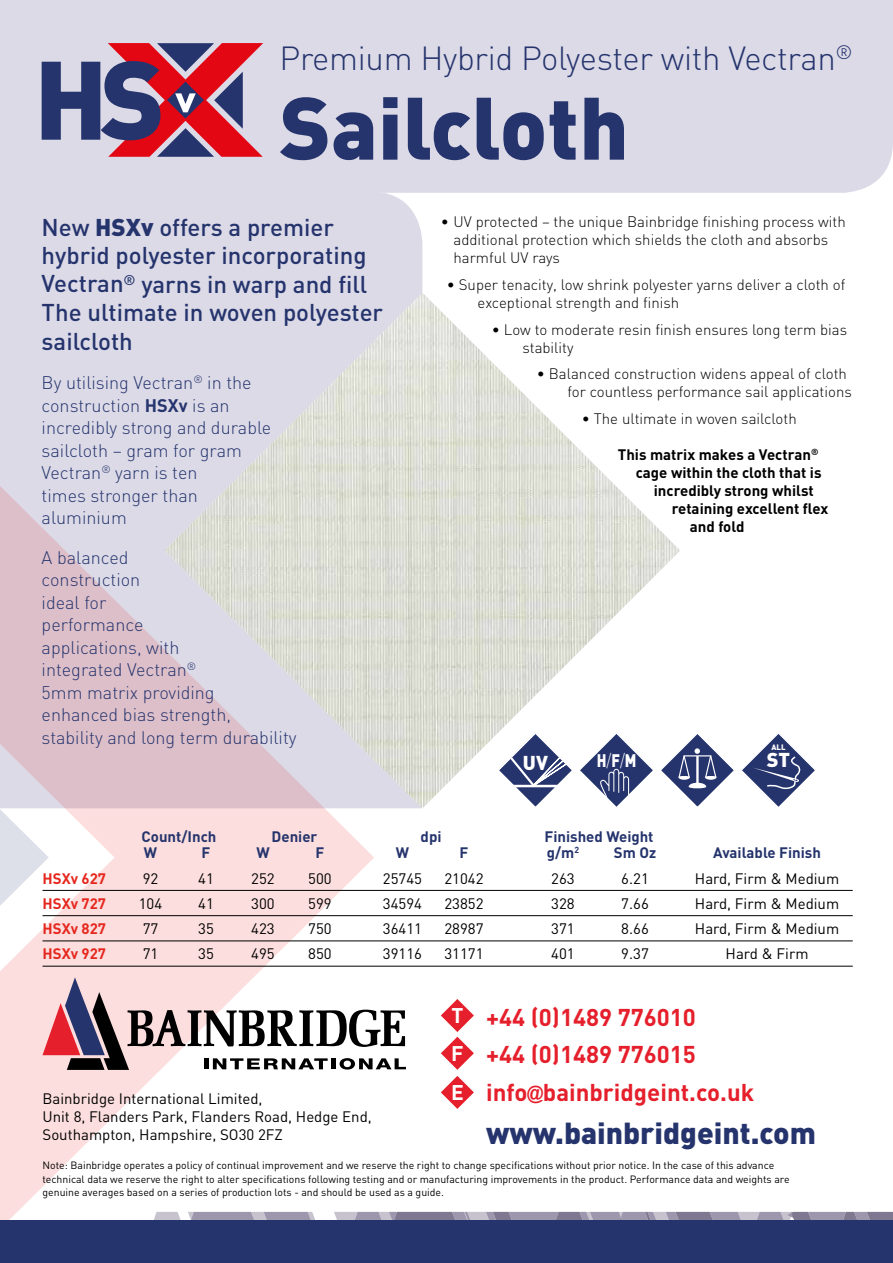
<style>
.page{position:relative;width:893px;height:1263px;background:#fff}
.page>*{position:absolute;margin:0;border:0;box-sizing:border-box;transform-origin:0 0}
.t1{font:900 87px "DIN";color:#25346d}
.t2{font:300 33px "DIN";letter-spacing:-.01em;color:#25346d}
.t3{font:900 30px "DIN";color:#25346d}
.t4{font:500 24px/28.5px "DIN";color:#25346d}
.t5{font:700 24px/37.2px "DIN";color:#e51f2b}
.t6{font:700 21px/38.5px "DIN";color:#fff;text-align:justify}
.t7{font:900 19.8px "DIN";color:#fff}
.t8{font:300 18px/22.5px "DIN";color:#25346d}
.t9{font:900 18px "DIN";color:#fff;scale:.8 1}
.t10{font:300 15px/18px "DIN";color:#000}
.t11{font:15px/18px "DIN";color:#000}
.t12{font:700 15px "DIN";color:#000}
.t13{font:700 15px "DIN";color:#25346d}
.t14{font:700 15px "DIN";color:#e5271e}
.t15{font:10.5px/13.5px "DIN";color:#000}
.t16{font:900 7.8px "DIN";color:#fff}
.s1{font-weight:900}
.s2{font-weight:700}
.s3{font-weight:300}
.s4{font-family:"Arial";font-weight:900;font-size:21px}
</style>
<div class="page">
<div style="left:0;top:193px;width:422px;height:207px;background:#dcdae7"></div>
<svg style="left:0;top:400px;width:374px;height:820px"></svg>
<div style="left:0;top:0;width:893px;height:193px;background:#dcdae7"></div>
<svg style="left:153px;top:1212px;width:28px;height:8px"></svg>
<svg style="left:188px;top:1212px;width:128px;height:8px"></svg>
<svg style="left:334px;top:1212px;width:559px;height:8px;background:#9a95a9"></svg>
<div style="left:0;top:1220px;width:893px;height:43px;background:#25346d"></div>
<svg style="left:42px;top:43px;width:221px;height:114px;background:#9d6481"></svg>
<svg style="left:0;top:627px;width:406px;height:461px"></svg>
<svg style="left:441px;top:999px;width:33px;height:71px"></svg>
<svg style="left:441px;top:1076px;width:33px;height:33px"></svg>
<hr style="left:43px;top:890px;width:810px;height:1px;background:#000">
<hr style="left:43px;top:915px;width:810px;height:1px;background:#000">
<hr style="left:43px;top:940px;width:810px;height:1px;background:#000">
<hr style="left:43px;top:966px;width:810px;height:1px;background:#000">
<img style="left:165px;top:293px;width:515px;height:515px">
<svg style="left:497px;top:731px;width:318px;height:77px"></svg>
<h2 class="t2" style="left:280px;top:37px;width:575px">Premium Hybrid Polyester with Vectran<sup>®</sup></h2>
<h1 class="t1" style="left:280px;top:70px;width:351px">Sailcloth</h1>
<h3 class="t4" style="left:42px;top:212px;width:343px">New <span class="s1">HSXv</span> offers a premier hybrid polyester incorporating<br>Vectran<sup>®</sup> yarns in warp and fill<br>The ultimate in woven polyester sailcloth</h3>
<p class="t8" style="left:42px;top:371px;width:231px">By utilising Vectran<sup>®</sup> in the construction <span class="s2">HSXv</span> is an incredibly strong and durable sailcloth – gram for gram<br>Vectran<sup>®</sup> yarn is ten<br>times stronger than aluminium</p>
<p class="t8" style="left:42px;top:546px;width:256px">A balanced<br>construction<br>ideal for<br>performance<br>applications, with<br>integrated Vectran<sup>®<br></sup>5mm matrix providing<br>enhanced bias strength, stability and long term durability</p>
<p class="t10" style="left:454px;top:213px;width:394px;text-indent:-13px">• UV protected – the unique Bainbridge finishing process with additional protection which shields the cloth and absorbs harmful UV rays</p>
<p class="t10" style="left:478px;top:275px;width:369px;text-indent:-31px">• Super tenacity, low shrink polyester yarns deliver a cloth of exceptional strength and finish</p>
<p class="t10" style="left:523px;top:320px;width:326px;text-indent:-31px">• Low to moderate resin finish ensures long term bias stability</p>
<p class="t10" style="left:568px;top:364px;width:286px;text-indent:-31px">• Balanced construction widens appeal of cloth for countless performance sail applications</p>
<p class="t10" style="left:582px;top:409px;width:216px">• The ultimate in woven sailcloth</p>
<p class="t12" style="left:618px;top:444px;width:202px">This matrix makes a Vectran<sup>®</sup></p>
<p class="t12" style="left:636px;top:462px;width:187px">cage within the cloth that is</p>
<p class="t12" style="left:654px;top:480px;width:161px">incredibly strong whilst</p>
<p class="t12" style="left:672px;top:498px;width:158px">retaining excellent flex</p>
<p class="t12" style="left:690px;top:516px;width:56px">and fold</p>
<h3 class="t7" style="left:523px;top:749px;width:27px">UV</h3>
<p class="t16" style="left:771px;top:742px;width:16px">ALL</p>
<p class="t9" style="left:597px;top:748px;width:51px">H<span class="s3">/</span>F<span class="s3">/</span>M</p>
<h3 class="t7" style="left:767px;top:746px;width:25px">ST</h3>
<p class="t13" style="left:142px;top:827px;width:76px">Count/Inch</p>
<p class="t13" style="left:272px;top:827px;width:47px">Denier</p>
<p class="t13" style="left:421px;top:827px;width:22px">dpi</p>
<p class="t13" style="left:544px;top:827px;width:111px">Finished Weight</p>
<p class="t13" style="left:144px;top:843px;width:15px">W</p>
<p class="t13" style="left:202px;top:843px;width:10px">F</p>
<p class="t13" style="left:256px;top:843px;width:15px">W</p>
<p class="t13" style="left:316px;top:843px;width:10px">F</p>
<p class="t13" style="left:396px;top:843px;width:15px">W</p>
<p class="t13" style="left:460px;top:843px;width:10px">F</p>
<p class="t13" style="left:547px;top:843px;width:34px">g/m<sup>2</sup></p>
<p class="t13" style="left:614px;top:843px;width:44px">Sm Oz</p>
<p class="t13" style="left:713px;top:843px;width:109px">Available Finish</p>
<p class="t14" style="left:43px;top:868px;width:65px">HSXv 627</p>
<p class="t11" style="left:143px;top:869px;width:17px">92</p>
<p class="t11" style="left:198px;top:869px;width:17px">41</p>
<p class="t11" style="left:251px;top:869px;width:25px">252</p>
<p class="t11" style="left:308px;top:869px;width:25px">500</p>
<p class="t11" style="left:383px;top:869px;width:41px">25745</p>
<p class="t11" style="left:444px;top:869px;width:41px">21042</p>
<p class="t11" style="left:551px;top:869px;width:25px">263</p>
<p class="t11" style="left:621px;top:869px;width:29px">6.21</p>
<p class="t11" style="left:695px;top:869px;width:146px">Hard, Firm &amp; Medium</p>
<p class="t14" style="left:43px;top:894px;width:65px">HSXv 727</p>
<p class="t11" style="left:139px;top:894px;width:25px">104</p>
<p class="t11" style="left:198px;top:894px;width:17px">41</p>
<p class="t11" style="left:251px;top:894px;width:25px">300</p>
<p class="t11" style="left:308px;top:894px;width:25px">599</p>
<p class="t11" style="left:383px;top:894px;width:41px">34594</p>
<p class="t11" style="left:444px;top:894px;width:41px">23852</p>
<p class="t11" style="left:551px;top:894px;width:25px">328</p>
<p class="t11" style="left:621px;top:894px;width:29px">7.66</p>
<p class="t11" style="left:695px;top:894px;width:146px">Hard, Firm &amp; Medium</p>
<p class="t14" style="left:43px;top:919px;width:65px">HSXv 827</p>
<p class="t11" style="left:143px;top:919px;width:17px">77</p>
<p class="t11" style="left:198px;top:919px;width:17px">35</p>
<p class="t11" style="left:251px;top:919px;width:25px">423</p>
<p class="t11" style="left:308px;top:919px;width:25px">750</p>
<p class="t11" style="left:383px;top:919px;width:41px">36411</p>
<p class="t11" style="left:444px;top:919px;width:41px">28987</p>
<p class="t11" style="left:551px;top:919px;width:25px">371</p>
<p class="t11" style="left:621px;top:919px;width:29px">8.66</p>
<p class="t11" style="left:695px;top:919px;width:146px">Hard, Firm &amp; Medium</p>
<p class="t14" style="left:43px;top:944px;width:65px">HSXv 927</p>
<p class="t11" style="left:143px;top:945px;width:17px">71</p>
<p class="t11" style="left:198px;top:945px;width:17px">35</p>
<p class="t11" style="left:251px;top:945px;width:25px">495</p>
<p class="t11" style="left:308px;top:945px;width:25px">850</p>
<p class="t11" style="left:383px;top:945px;width:41px">39116</p>
<p class="t11" style="left:444px;top:945px;width:41px">31171</p>
<p class="t11" style="left:551px;top:945px;width:25px">401</p>
<p class="t11" style="left:621px;top:945px;width:29px">9.37</p>
<p class="t11" style="left:726px;top:945px;width:84px">Hard &amp; Firm</p>
<p class="t11" style="left:43px;top:1089px;width:331px">Bainbridge International Limited,<br>Unit 8, Flanders Park, Flanders Road, Hedge End,<br>Southampton, Hampshire, SO30 2FZ</p>
<h3 class="t6" style="left:451px;top:995px;width:14px">T F E</h3>
<h3 class="t5" style="left:486px;top:998px;width:270px">+44 (0)1489 776010<br>+44 (0)1489 776015 info<span class="s4">@</span>bainbridgeint.co.uk</h3>
<h3 class="t3" style="left:486px;top:1113px;width:331px">www.bainbridgeint.com</h3>
<p class="t15" style="left:43px;top:1159px;width:749px">Note: Bainbridge operates a policy of continual improvement and we reserve the right to change specifications without prior notice. In the case of this advance technical data we reserve the right to alter specifications following testing and or manufacturing improvements in the product. Performance data and weights are genuine averages based on a series of production lots - and should be used as a guide.</p>
</div>
